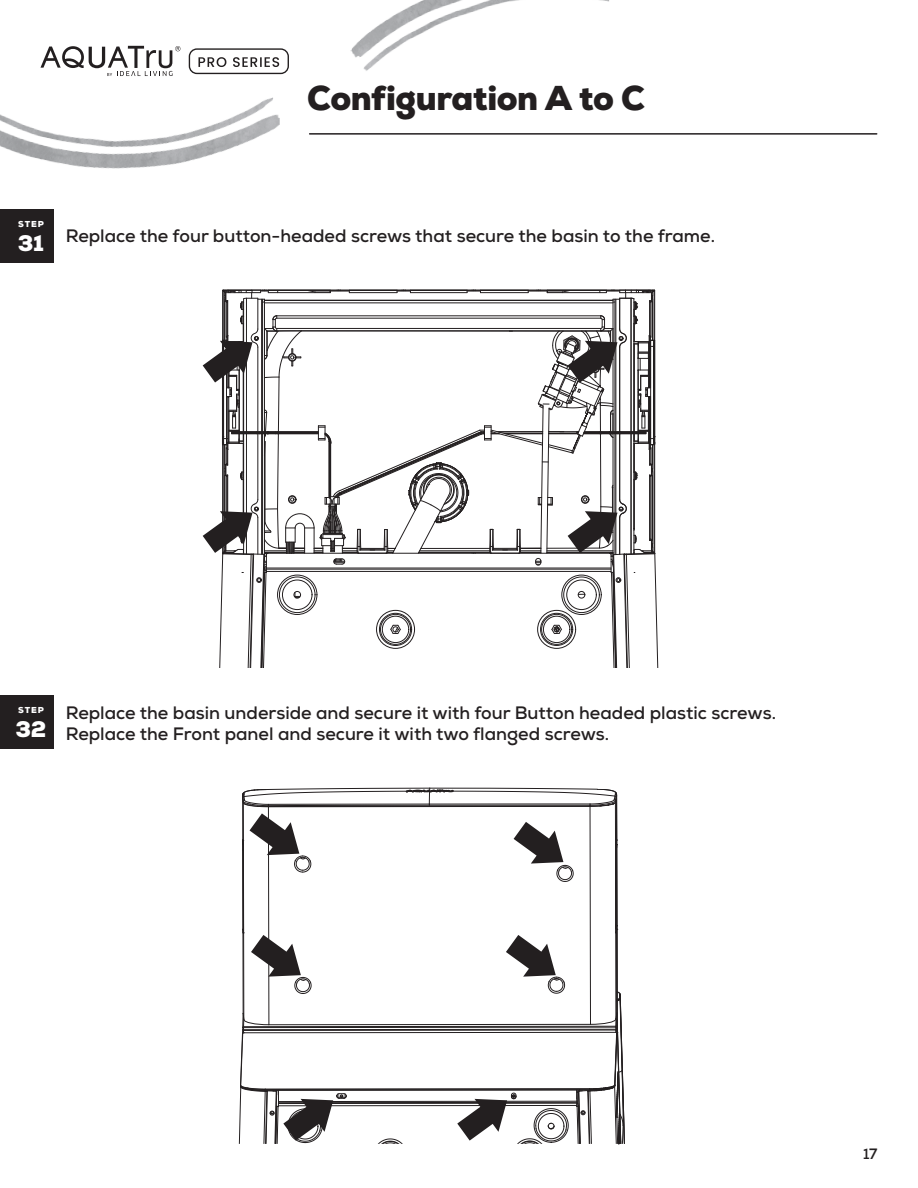
<style>
.page{position:relative;width:918px;height:1188px;background:#fff}
.page>*{position:absolute;margin:0;border:0;box-sizing:border-box;transform-origin:0 0}
.body_plain{font:900 34.5px "Nexa";letter-spacing:-.015em;color:#231f20}
.t1{font:900 22.5px "Nexa";color:#fff}
.t2{font:700 18px/21px "Nexa";color:#231f20}
.t3{font:700 15px "Nexa";color:#231f20}
.t4{font:900 8.55px "Nexa";letter-spacing:.1em;color:#fff}
</style>
<div class="page">
<hr style="left:310px;top:133px;width:567px;height:2px;background:#231f20">
<img style="left:350px;top:0;width:259px;height:71px">
<img style="left:0;top:97px;width:280px;height:72px">
<svg style="left:189px;top:48px;width:100px;height:26px"></svg>
<svg style="left:41px;top:46px;width:139px;height:30px"></svg>
<svg style="left:203px;top:290px;width:456px;height:377px"></svg>
<div style="left:0;top:209px;width:54px;height:54px;background:#231f20"></div>
<div style="left:0;top:695px;width:54px;height:54px;background:#231f20"></div>
<svg style="left:238px;top:787px;width:387px;height:358px"></svg>
<p class="body_plain" style="left:307px;top:76px;width:339px">Configuration A to C</p>
<p class="t4" style="left:18px;top:218px;width:27px">STEP</p>
<p class="t1" style="left:18px;top:228px;width:28px">31</p>
<p class="t2" style="left:66px;top:226px;width:651px">Replace the four button-headed screws that secure the basin to the frame.</p>
<p class="t4" style="left:18px;top:705px;width:27px">STEP</p>
<p class="t1" style="left:15px;top:715px;width:32px">32</p>
<p class="t2" style="left:66px;top:702px;width:712px">Replace the basin underside and secure it with four Button headed plastic screws.<br>Replace the Front panel and secure it with two flanged screws.</p>
<p class="t3" style="left:863px;top:1144px;width:16px">17</p>
</div>
